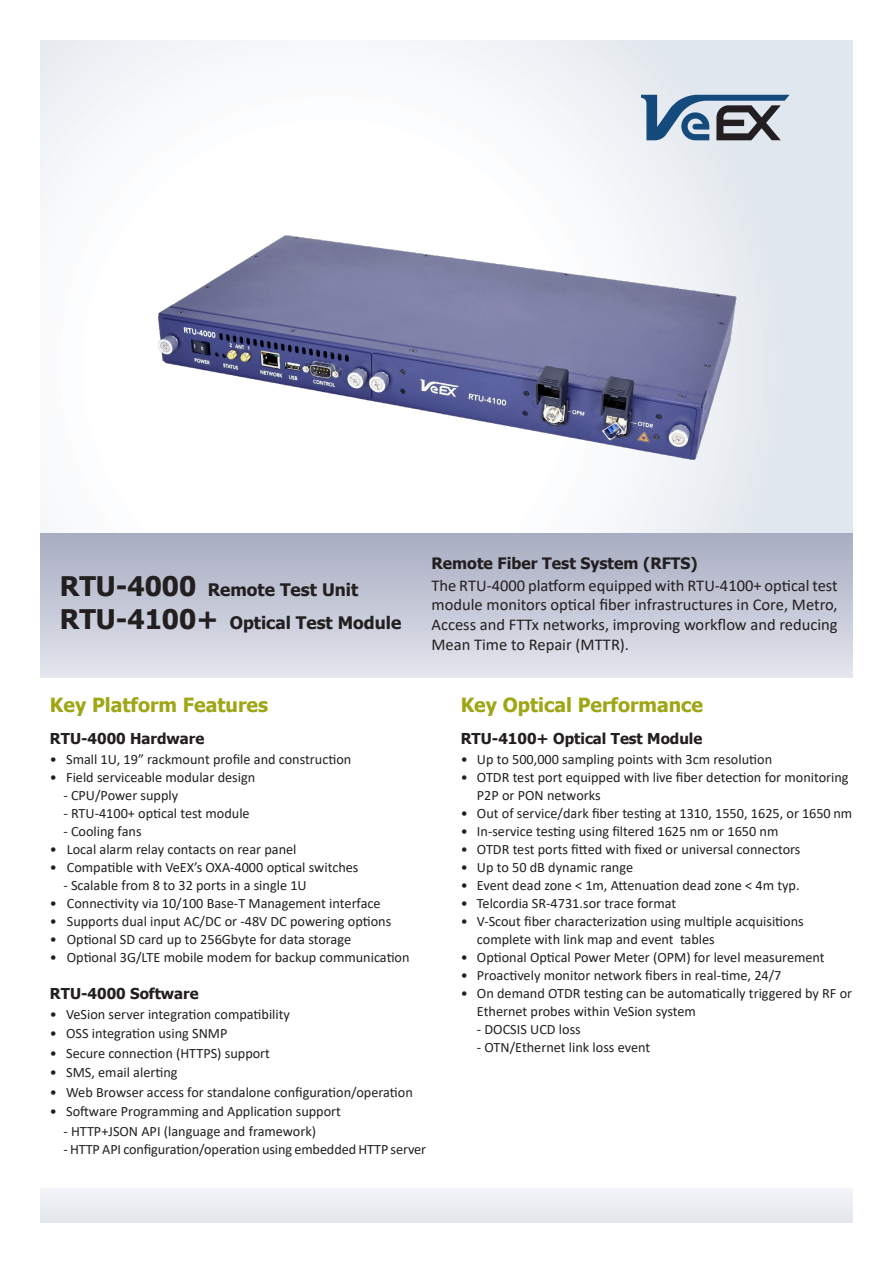
<style>
.page{position:relative;width:893px;height:1263px;background:#fff}
.page>*{position:absolute;margin:0;border:0;box-sizing:border-box;transform-origin:0 0}
.t1{font:700 19.5px "Tahoma";color:#9ea615}
.t2{font:700 17.25px/33px "Tahoma";color:#231f20}
.t3{font:16.5px/19.8px "Calibri";color:#231f20;text-align:justify}
.t4{font:700 15.75px "Tahoma";color:#231f20}
.t5{font:700 15px "Tahoma";color:#231f20}
.t6{font:14.25px/18px "Calibri";color:#231f20}
.s1{font-size:27px}
</style>
<div class="page">
<div style="left:40px;top:1188px;width:813px;height:34px;background:#eaedf2"></div>
<div style="left:40px;top:531px;width:813px;height:147px;background:linear-gradient(to bottom,#a6abc0,#e3e6ed)"></div>
<div style="left:40px;top:41px;width:813px;height:491px;background:linear-gradient(to right,#fff,#e7ebf1)"></div>
<svg style="left:641px;top:95px;width:149px;height:45px;background:#7f91a4"></svg>
<img style="left:158px;top:235px;width:579px;height:224px">
<p class="t2" style="left:60px;top:574px;width:343px"><span class="s1">RTU-4000</span> Remote Test Unit<br><span class="s1">RTU-4100+</span> Optical Test Module</p>
<p class="t4" style="left:431px;top:552px;width:268px">Remote Fiber Test System (RFTS)</p>
<p class="t3" style="left:431px;top:575px;width:408px">The RTU-4000 platform equipped with RTU-4100+ optical test module monitors optical fiber infrastructures in Core, Metro, Access and FTTx networks, improving workflow and reducing Mean Time to Repair (MTTR).</p>
<h1 class="t1" style="left:50px;top:691px;width:220px">Key Platform Features</h1>
<p class="t5" style="left:50px;top:728px;width:156px">RTU-4000 Hardware</p>
<p class="t6" style="left:50px;top:749px;width:303px">• Small 1U, 19” rackmount profile and construction</p>
<p class="t6" style="left:50px;top:767px;width:207px">• Field serviceable modular design</p>
<p class="t6" style="left:63px;top:785px;width:116px">- CPU/Power supply</p>
<p class="t6" style="left:63px;top:803px;width:188px">- RTU-4100+ optical test module</p>
<p class="t6" style="left:63px;top:821px;width:80px">- Cooling fans</p>
<p class="t6" style="left:50px;top:839px;width:248px">• Local alarm relay contacts on rear panel</p>
<p class="t6" style="left:50px;top:857px;width:310px">• Compatible with VeEX’s OXA-4000 optical switches</p>
<p class="t6" style="left:63px;top:875px;width:245px">- Scalable from 8 to 32 ports in a single 1U</p>
<p class="t6" style="left:50px;top:893px;width:332px">• Connectivity via 10/100 Base-T Management interface</p>
<p class="t6" style="left:50px;top:911px;width:343px">• Supports dual input AC/DC or -48V DC powering options</p>
<p class="t6" style="left:50px;top:929px;width:303px">• Optional SD card up to 256Gbyte for data storage</p>
<p class="t6" style="left:50px;top:947px;width:361px">• Optional 3G/LTE mobile modem for backup communication</p>
<p class="t5" style="left:50px;top:983px;width:150px">RTU-4000 Software</p>
<p class="t6" style="left:50px;top:1004px;width:242px">• VeSion server integration compatibility</p>
<p class="t6" style="left:50px;top:1024px;width:179px">• OSS integration using SNMP</p>
<p class="t6" style="left:50px;top:1043px;width:222px">• Secure connection (HTTPS) support</p>
<p class="t6" style="left:50px;top:1063px;width:129px">• SMS, email alerting</p>
<p class="t6" style="left:50px;top:1082px;width:364px">• Web Browser access for standalone configuration/operation</p>
<p class="t6" style="left:50px;top:1102px;width:293px">• Software Programming and Application support</p>
<p class="t6" style="left:63px;top:1121px;width:254px">- HTTP+JSON API (language and framework)</p>
<p class="t6" style="left:63px;top:1139px;width:364px">- HTTP API configuration/operation using embedded HTTP server</p>
<h1 class="t1" style="left:461px;top:691px;width:244px">Key Optical Performance</h1>
<p class="t5" style="left:461px;top:728px;width:243px">RTU-4100+ Optical Test Module</p>
<p class="t6" style="left:461px;top:749px;width:313px">• Up to 500,000 sampling points with 3cm resolution</p>
<p class="t6" style="left:477px;top:767px;width:373px;text-indent:-16px">• OTDR test port equipped with live fiber detection for monitoring<br>P2P or PON networks</p>
<p class="t6" style="left:461px;top:803px;width:393px">• Out of service/dark fiber testing at 1310, 1550, 1625, or 1650 nm</p>
<p class="t6" style="left:461px;top:821px;width:319px">• In-service testing using filtered 1625 nm or 1650 nm</p>
<p class="t6" style="left:461px;top:839px;width:341px">• OTDR test ports fitted with fixed or universal connectors</p>
<p class="t6" style="left:461px;top:857px;width:174px">• Up to 50 dB dynamic range</p>
<p class="t6" style="left:461px;top:875px;width:340px">• Event dead zone &lt; 1m, Attenuation dead zone &lt; 4m typ.</p>
<p class="t6" style="left:461px;top:893px;width:217px">• Telcordia SR-4731.sor trace format</p>
<p class="t6" style="left:477px;top:911px;width:328px;text-indent:-16px">• V-Scout fiber characterization using multiple acquisitions complete with link map and event tables</p>
<p class="t6" style="left:461px;top:947px;width:365px">• Optional Optical Power Meter (OPM) for level measurement</p>
<p class="t6" style="left:461px;top:965px;width:322px">• Proactively monitor network fibers in real-time, 24/7</p>
<p class="t6" style="left:477px;top:983px;width:377px;text-indent:-16px">• On demand OTDR testing can be automatically triggered by RF or<br>Ethernet probes within VeSion system</p>
<p class="t6" style="left:477px;top:1019px;width:105px">- DOCSIS UCD loss</p>
<p class="t6" style="left:477px;top:1037px;width:175px">- OTN/Ethernet link loss event</p>
</div>
